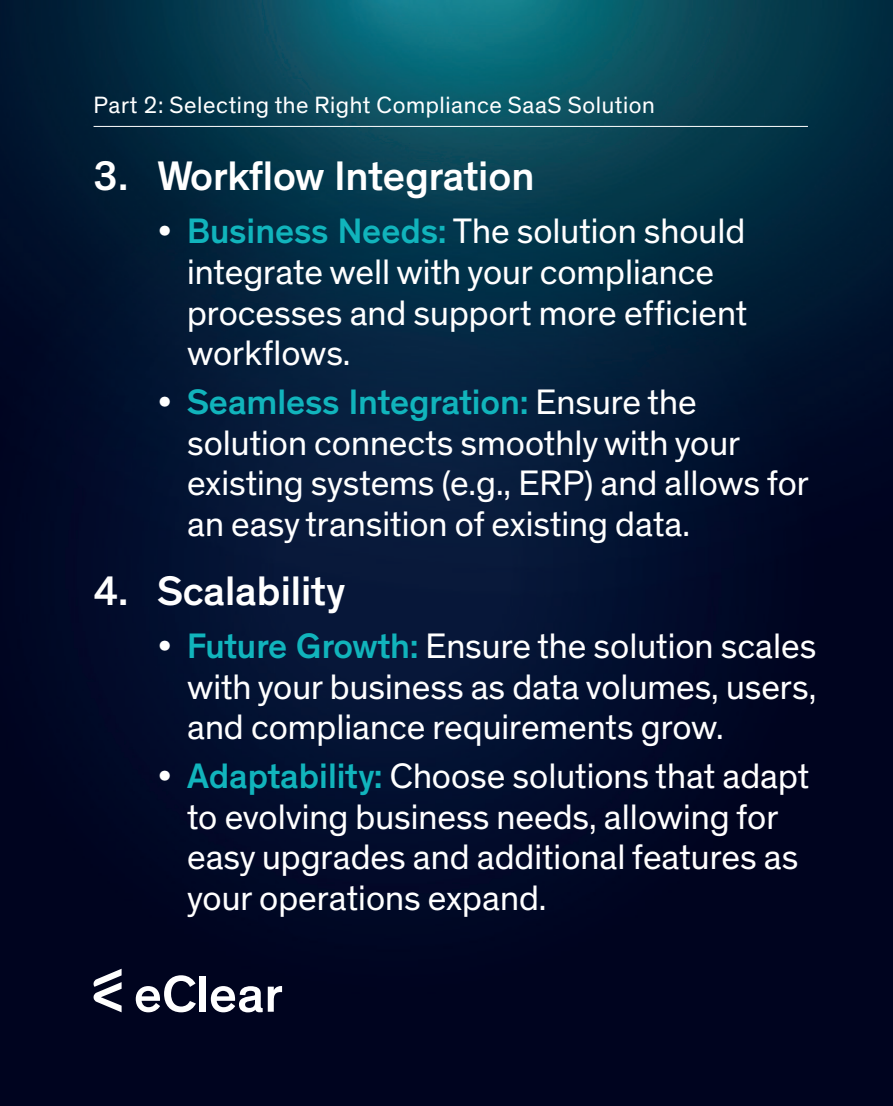
<style>
.page{position:relative;width:893px;height:1106px;background:#fff}
.page>*{position:absolute;margin:0;border:0;box-sizing:border-box;transform-origin:0 0}
.t1{font:500 52.65px "Theinhardt";color:#fff}
.t2{font:500 42px "Theinhardt";color:#fff}
.t3{font:36px/40.5px "Theinhardt";color:#fff}
.t4{font:24px "Theinhardt";letter-spacing:.025em;color:#fff}
.s1{font-weight:500;color:#11b4bc}
</style>
<div class="page">
<img style="left:0;top:0;width:893px;height:1106px">
<svg style="left:94px;top:968px;width:28px;height:44px"></svg>
<hr style="left:94px;top:126px;width:714px;height:1px;background:#fff">
<p class="t4" style="left:94px;top:91px;width:563px">Part 2: Selecting the Right Compliance SaaS Solution</p>
<p class="t2" style="left:94px;top:151px;width:443px">3. Workflow Integration</p>
<p class="t3" style="left:187px;top:212px;width:562px;text-indent:-30px">• <span class="s1">Business Needs:</span> The solution should integrate well with your compliance processes and support more efficient workflows.</p>
<p class="t3" style="left:187px;top:382px;width:623px;text-indent:-30px">• <span class="s1">Seamless Integration:</span> Ensure the solution connects smoothly with your existing systems (e.g., ERP) and allows for an easy transition of existing data.</p>
<p class="t2" style="left:94px;top:566px;width:253px">4. Scalability</p>
<p class="t3" style="left:187px;top:627px;width:631px;text-align:justify;text-indent:-30px">• <span class="s1">Future Growth:</span> Ensure the solution scales with your business as data volumes, users, and compliance requirements grow.</p>
<p class="t3" style="left:187px;top:756px;width:624px;text-indent:-30px">• <span class="s1">Adaptability:</span> Choose solutions that adapt to evolving business needs, allowing for easy upgrades and additional features as your operations expand.</p>
<h1 class="t1" style="left:134px;top:962px;width:151px">eClear</h1>
</div>
